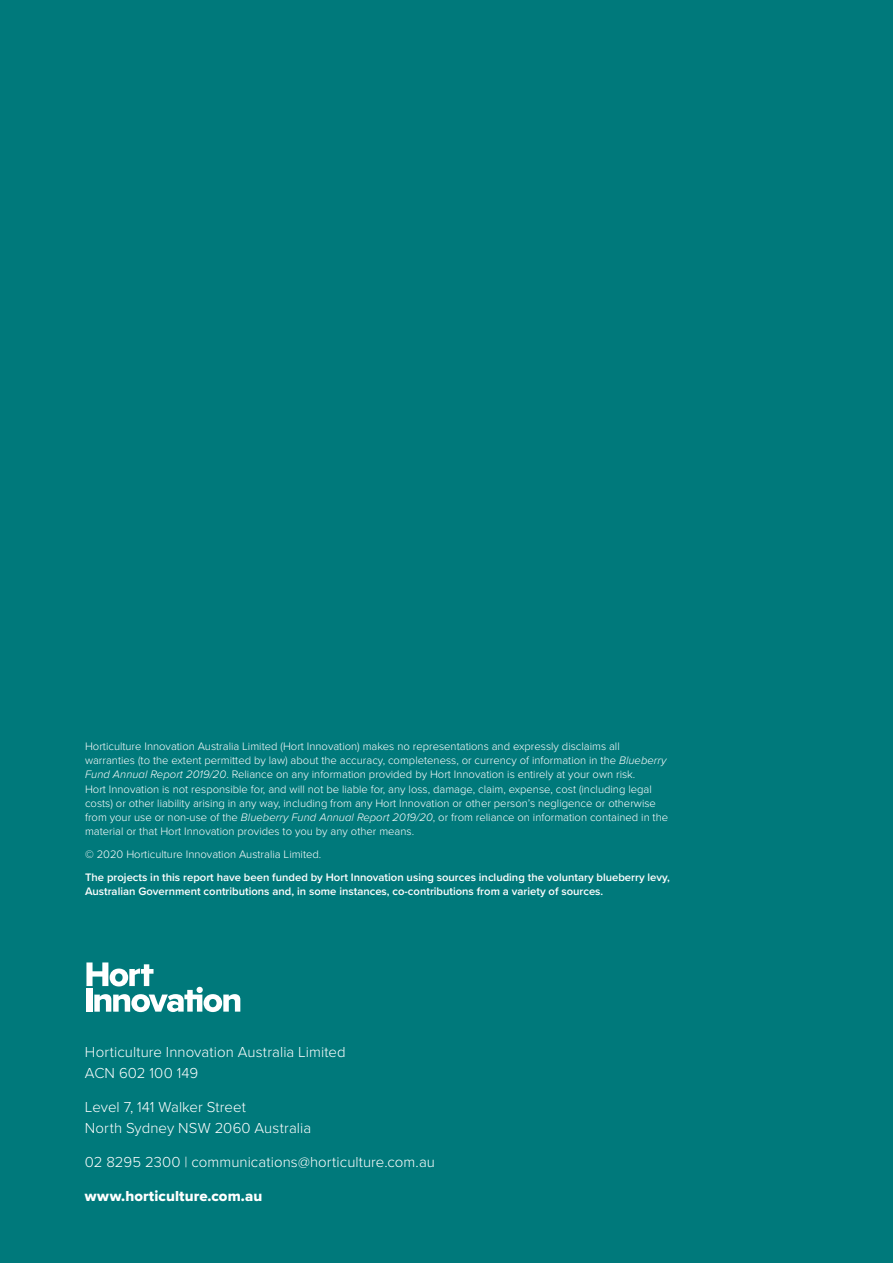
<style>
.page{position:relative;width:893px;height:1263px;background:#00797b}
.page>*{position:absolute;margin:0;border:0;box-sizing:border-box;transform-origin:0 0}
.t1{font:300 15px/21px "Proxima Nova";letter-spacing:.005em;color:#fff}
.t2{font:15px "Proxima Nova Extrabld";letter-spacing:.005em;color:#fff}
.t3{font:300 11.25px/14.2px "Proxima Nova";color:#fff}
.t4{font:600 11.25px/14.2px "Proxima Nova";color:#fff}
.s1{font-style:italic}
</style>
<div class="page">
<svg style="left:86px;top:962px;width:154px;height:50px"></svg>
<p class="t3" style="left:85px;top:739px;width:585px">Horticulture Innovation Australia Limited (Hort Innovation) makes no representations and expressly disclaims all warranties (to the extent permitted by law) about the accuracy, completeness, or currency of information in the <span class="s1">Blueberry Fund Annual Report 2019/20</span>. Reliance on any information provided by Hort Innovation is entirely at your own risk.<br>Hort Innovation is not responsible for, and will not be liable for, any loss, damage, claim, expense, cost (including legal costs) or other liability arising in any way, including from any Hort Innovation or other person’s negligence or otherwise from your use or non-use of the <span class="s1">Blueberry Fund Annual Report 2019/20</span>, or from reliance on information contained in the material or that Hort Innovation provides to you by any other means.</p>
<p class="t3" style="left:85px;top:847px;width:238px">© 2020 Horticulture Innovation Australia Limited.</p>
<p class="t4" style="left:85px;top:870px;width:586px">The projects in this report have been funded by Hort Innovation using sources including the voluntary blueberry levy,<br>Australian Government contributions and, in some instances, co-contributions from a variety of sources.</p>
<h1 class="t1" style="left:85px;top:1042px;width:262px">Horticulture Innovation Australia Limited<br>ACN 602 100 149</h1>
<h1 class="t1" style="left:85px;top:1097px;width:228px">Level 7, 141 Walker Street<br>North Sydney NSW 2060 Australia</h1>
<h1 class="t1" style="left:85px;top:1152px;width:351px">02 8295 2300 | communications@horticulture.com.au</h1>
<h1 class="t2" style="left:85px;top:1184px;width:179px">www.horticulture.com.au</h1>
</div>
